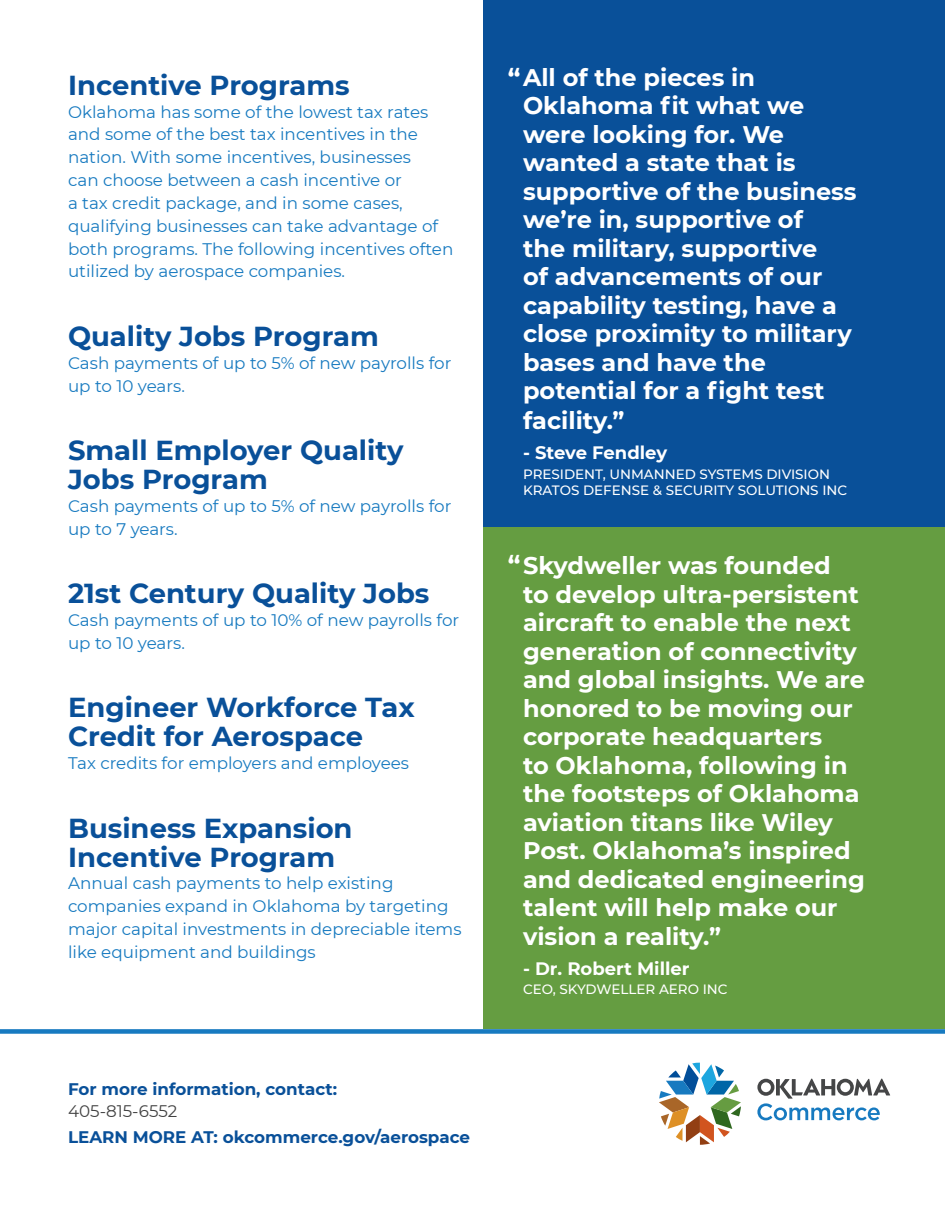
<style>
.page{position:relative;width:945px;height:1215px;background:#fff}
.page>*{position:absolute;margin:0;border:0;box-sizing:border-box;transform-origin:0 0}
.t1{font:700 27.45px/29px "Montserrat";color:#095099}
.t2{font:700 24px/28.5px "Montserrat";color:#fff}
.t3{font:700 18px "Montserrat";color:#fff}
.t4{font:16.8px/22.8px "Montserrat";color:#177ac0}
.t5{font:700 16.8px "Montserrat";color:#095099}
.t6{font:16.8px "Montserrat";color:#424242}
.t7{font:500 13.5px/16.5px "Montserrat";color:#fff}
.s1{font-size:25.5px}
</style>
<div class="page">
<div style="left:484px;top:526px;width:461px;height:503px;background:#659d41"></div>
<div style="left:0;top:1029px;width:945px;height:5px;background:#177ac0"></div>
<svg style="left:757px;top:1079px;width:133px;height:41px"></svg>
<svg style="left:659px;top:1063px;width:82px;height:82px"></svg>
<div style="left:484px;top:0;width:461px;height:526px;background:#095099"></div>
<p class="t1" style="left:68px;top:69px;width:283px">Incentive Programs</p>
<p class="t4" style="left:68px;top:100px;width:387px">Oklahoma has some of the lowest tax rates and some of the best tax incentives in the nation. With some incentives, businesses<br>can choose between a cash incentive or<br>a tax credit package, and in some cases, qualifying businesses can take advantage of both programs. The following incentives often utilized by aerospace companies.</p>
<p class="t1" style="left:68px;top:320px;width:312px">Quality Jobs Program</p>
<p class="t4" style="left:68px;top:351px;width:385px">Cash payments of up to 5% of new payrolls for up to 10 years.</p>
<p class="t1" style="left:68px;top:434px;width:337px">Small Employer Quality<br>Jobs Program</p>
<p class="t4" style="left:68px;top:494px;width:385px">Cash payments of up to 5% of new payrolls for up to 7 years.</p>
<p class="t1" style="left:68px;top:578px;width:363px">21st Century Quality Jobs</p>
<p class="t4" style="left:68px;top:608px;width:393px">Cash payments of up to 10% of new payrolls for up to 10 years.</p>
<p class="t1" style="left:68px;top:692px;width:348px">Engineer Workforce Tax<br>Credit for Aerospace</p>
<p class="t4" style="left:68px;top:751px;width:343px">Tax credits for employers and employees</p>
<p class="t1" style="left:68px;top:812px;width:286px">Business Expansion<br>Incentive Program</p>
<p class="t4" style="left:68px;top:871px;width:395px">Annual cash payments to help existing companies expand in Oklahoma by targeting major capital investments in depreciable items like equipment and buildings</p>
<p class="t5" style="left:68px;top:1077px;width:271px">For more information, contact:</p>
<p class="t6" style="left:68px;top:1099px;width:111px">405-815-6552</p>
<p class="t5" style="left:68px;top:1125px;width:404px">LEARN MORE AT: okcommerce.gov/aerospace</p>
<p class="t2" style="left:523px;top:62px;width:335px;text-indent:-15px"><span class="s1">“</span>All of the pieces in<br>Oklahoma fit what we were looking for. We wanted a state that is supportive of the business we’re in, supportive of<br>the military, supportive<br>of advancements of our capability testing, have a close proximity to military bases and have the potential for a fight test facility.”</p>
<p class="t3" style="left:523px;top:440px;width:146px">- Steve Fendley</p>
<p class="t7" style="left:523px;top:465px;width:326px">PRESIDENT, UNMANNED SYSTEMS DIVISION<br>KRATOS DEFENSE &amp; SECURITY SOLUTIONS INC</p>
<p class="t2" style="left:523px;top:550px;width:343px;text-indent:-15px"><span class="s1">“</span>Skydweller was founded<br>to develop ultra-persistent aircraft to enable the next generation of connectivity and global insights. We are honored to be moving our corporate headquarters<br>to Oklahoma, following in the footsteps of Oklahoma aviation titans like Wiley<br>Post. Oklahoma’s inspired and dedicated engineering talent will help make our vision a reality.”</p>
<p class="t3" style="left:523px;top:955px;width:168px">- Dr. Robert Miller</p>
<p class="t7" style="left:523px;top:980px;width:206px">CEO, SKYDWELLER AERO INC</p>
</div>
